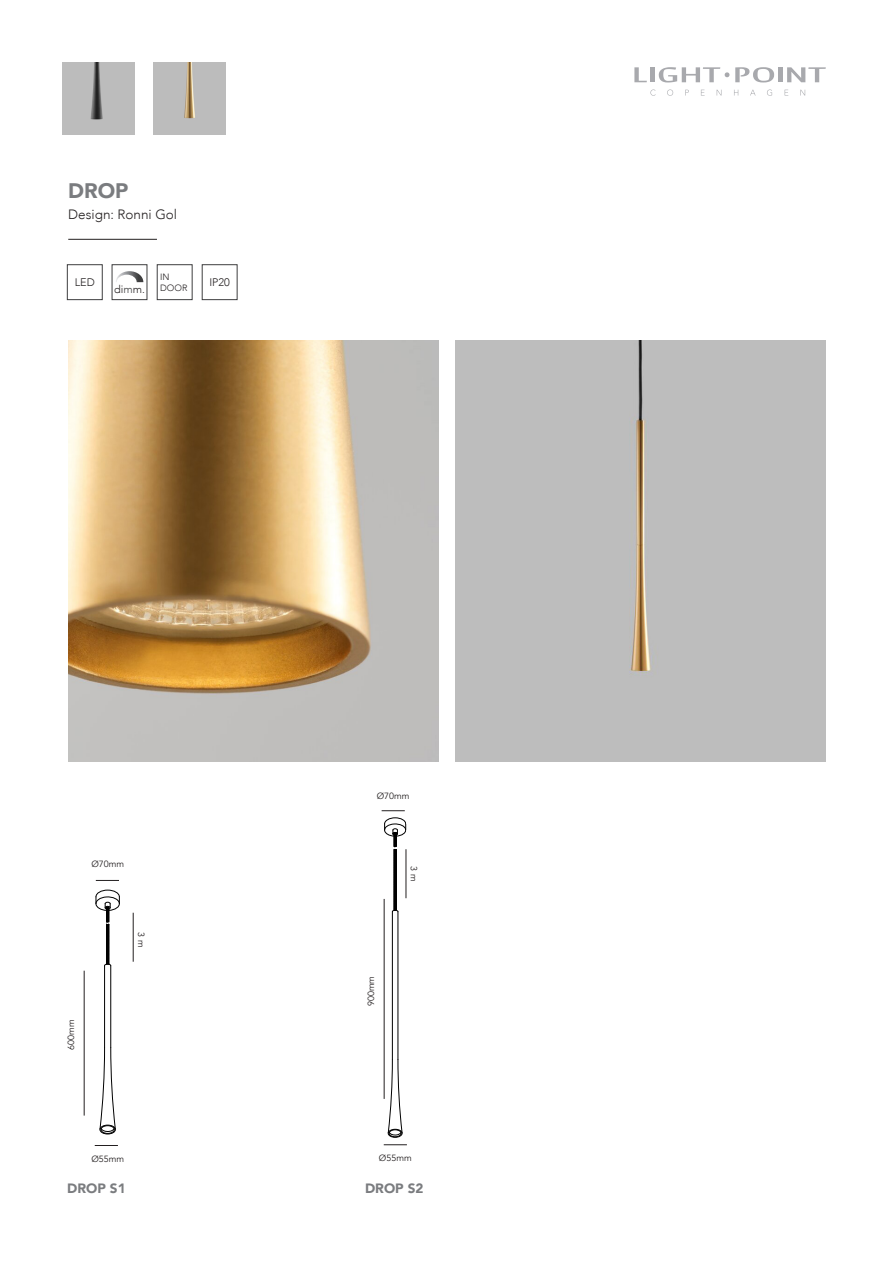
<style>
.page{position:relative;width:893px;height:1263px;background:#fff}
.page>*{position:absolute;margin:0;border:0;box-sizing:border-box;transform-origin:0 0}
.Produktnavn_stor{font:900 21px "Avenir";color:#7a7c7f}
.Designer{font:300 13.5px "Avenir";color:#231f20}
.Produktnavn_Lille{font:900 13.5px "Avenir";color:#7a7c7f}
.Designer-2{font:300 10.95px "Avenir";color:#231f20}
.Designer-3{font:300 9.15px/10.9px "Avenir";color:#231f20}
.Produktmål{font:9px "Avenir";letter-spacing:-.005em;color:#231f20}
.s1{color:#3e3e3f}
</style>
<div class="page">
<svg style="left:634px;top:67px;width:13px;height:15px"></svg>
<div style="left:650px;top:67px;width:5px;height:15px;background:#a8a9ad"></div>
<svg style="left:659px;top:67px;width:70px;height:15px"></svg>
<svg style="left:735px;top:67px;width:39px;height:15px"></svg>
<hr style="left:778px;top:67px;width:4px;height:15px;background:#a8a9ad">
<svg style="left:787px;top:67px;width:39px;height:15px"></svg>
<svg style="left:650px;top:90px;width:6px;height:6px"></svg>
<svg style="left:667px;top:90px;width:6px;height:6px"></svg>
<svg style="left:685px;top:90px;width:4px;height:6px"></svg>
<svg style="left:701px;top:90px;width:4px;height:6px"></svg>
<svg style="left:717px;top:90px;width:4px;height:6px"></svg>
<svg style="left:734px;top:90px;width:4px;height:6px"></svg>
<svg style="left:750px;top:90px;width:6px;height:6px"></svg>
<svg style="left:767px;top:90px;width:5px;height:6px"></svg>
<svg style="left:785px;top:90px;width:3px;height:6px"></svg>
<svg style="left:800px;top:90px;width:5px;height:6px"></svg>
<img style="left:62px;top:63px;width:73px;height:72px">
<img style="left:153px;top:63px;width:73px;height:72px">
<hr style="left:68px;top:239px;width:89px;height:1px;background:#231f20">
<div style="left:157px;top:265px;width:35px;height:35px;border:1px solid #3e3e3f"></div>
<div style="left:67px;top:265px;width:35px;height:35px;border:1px solid #3e3e3f"></div>
<div style="left:202px;top:265px;width:35px;height:35px;border:1px solid #3e3e3f"></div>
<svg style="left:116px;top:271px;width:27px;height:11px"></svg>
<img style="left:68px;top:341px;width:370px;height:421px">
<div style="left:456px;top:341px;width:370px;height:421px;background:#bdbdbd"></div>
<hr style="left:84px;top:971px;width:1px;height:144px;background:#231f20">
<svg style="left:95px;top:1145px;width:23px;height:1px"></svg>
<svg style="left:96px;top:880px;width:23px;height:1px"></svg>
<hr style="left:133px;top:913px;width:1px;height:49px;background:#231f20">
<hr style="left:384px;top:899px;width:1px;height:200px;background:#231f20">
<svg style="left:384px;top:1144px;width:23px;height:1px"></svg>
<svg style="left:382px;top:810px;width:23px;height:1px"></svg>
<hr style="left:406px;top:849px;width:1px;height:49px;background:#231f20">
<hr style="left:392px;top:912px;width:1px;height:147px;background:#000">
<hr style="left:398px;top:912px;width:1px;height:147px;background:#000">
<div style="left:389px;top:1130px;width:12px;height:7px;border:1px solid #000;border-radius:50%"></div>
<svg style="left:388px;top:1059px;width:14px;height:76px"></svg>
<svg style="left:384px;top:818px;width:22px;height:94px"></svg>
<div style="left:100px;top:1125px;width:15px;height:9px;border:1px solid #000;border-radius:50%"></div>
<hr style="left:104px;top:966px;width:1px;height:82px;background:#000">
<hr style="left:110px;top:966px;width:1px;height:82px;background:#000">
<div style="left:101px;top:1125px;width:13px;height:8px;border:1px solid #000;border-radius:50%"></div>
<svg style="left:100px;top:1047px;width:16px;height:85px"></svg>
<svg style="left:96px;top:890px;width:24px;height:76px"></svg>
<p class="Produktnavn_stor" style="left:68px;top:173px;width:62px">DROP</p>
<p class="Designer" style="left:68px;top:206px;width:110px">Design: Ronni Gol</p>
<p class="Designer-3" style="left:160px;top:272px;width:29px">IN<br>DOOR</p>
<p class="Designer-2" style="left:75px;top:275px;width:22px">LED</p>
<p class="Designer-2" style="left:209px;top:275px;width:22px">IP20</p>
<p class="Designer-2" style="left:114px;top:283px;width:32px">di<span class="s1">m</span>m.</p>
<p class="Produktmål" style="left:91px;top:859px;width:34px">Ø70mm</p>
<p class="Produktmål" style="left:147px;top:932px;width:17px;rotate:90deg">3 m</p>
<p class="Produktmål" style="left:66px;top:1050px;width:32px;rotate:-90deg">600mm</p>
<p class="Produktmål" style="left:91px;top:1153px;width:34px">Ø55mm</p>
<p class="Produktmål" style="left:377px;top:790px;width:34px">Ø70mm</p>
<p class="Produktmål" style="left:419px;top:866px;width:17px;rotate:90deg">3 m</p>
<p class="Produktmål" style="left:366px;top:1006px;width:32px;rotate:-90deg">900mm</p>
<p class="Produktmål" style="left:379px;top:1152px;width:34px">Ø55mm</p>
<p class="Produktnavn_Lille" style="left:67px;top:1177px;width:60px">DROP S1</p>
<p class="Produktnavn_Lille" style="left:365px;top:1177px;width:60px">DROP S2</p>
</div>
